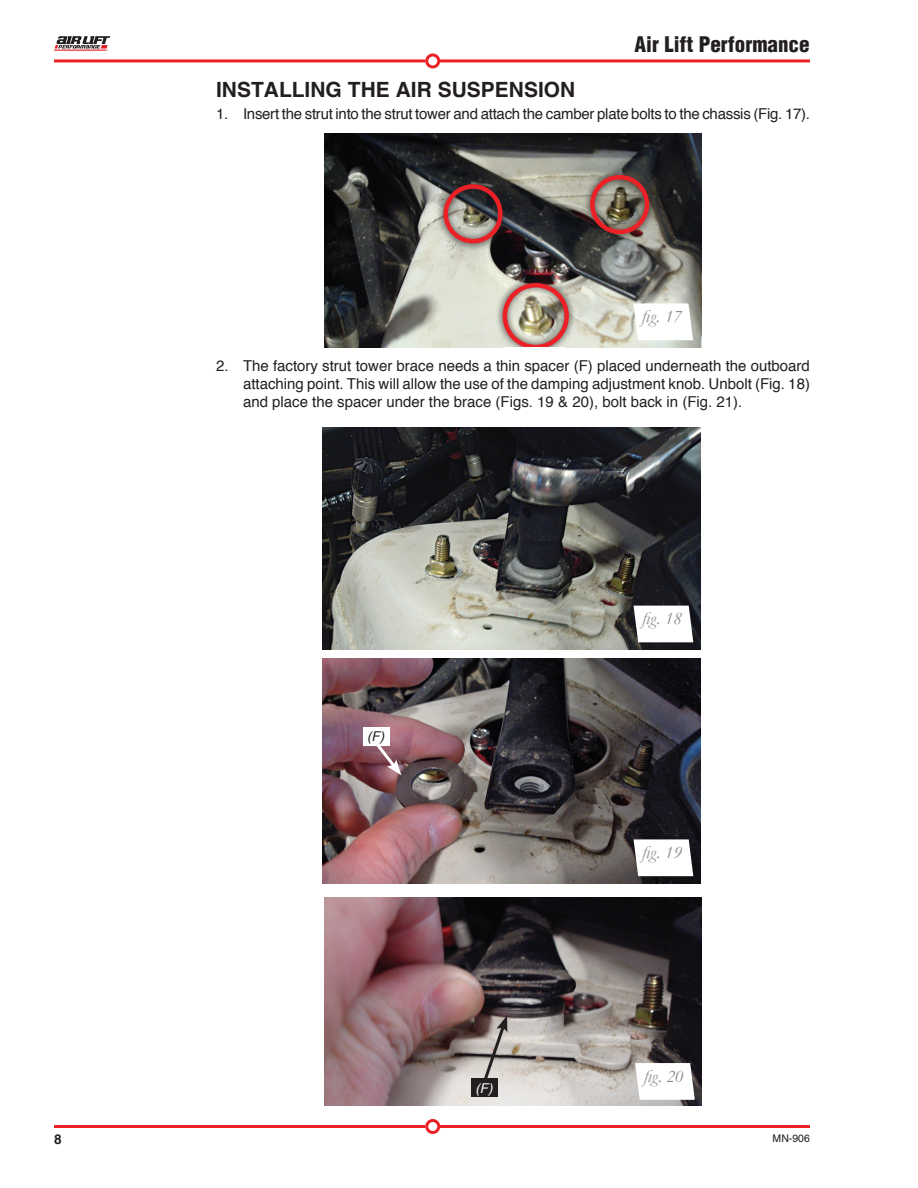
<style>
.page{position:relative;width:918px;height:1188px;background:#fff}
.page>*{position:absolute;margin:0;border:0;box-sizing:border-box;transform-origin:0 0}
.t1{font:700 21px "Helvetica";color:#231f20}
.t2{font:900 condensed 21px "Helvetica";color:#231f20}
.t3{font:italic 18px "Garamond";color:#8a8c8f}
.t4{font:15px/18px "Helvetica";letter-spacing:-.015em;color:#231f20;text-align:justify}
.t5{font:italic 13.5px "Helvetica";color:#231f20}
.t6{font:italic 13.5px "Helvetica";color:#fff}
.t7{font:700 13.5px "Helvetica";color:#231f20}
.t8{font:10.5px "Helvetica";color:#231f20}
</style>
<div class="page">
<hr style="left:439px;top:59px;width:371px;height:3px;background:#ec2127">
<div style="left:425px;top:53px;width:15px;height:15px;border:3px solid #ec2127;border-radius:50%"></div>
<hr style="left:54px;top:59px;width:371px;height:3px;background:#ec2127">
<hr style="left:439px;top:1125px;width:371px;height:3px;background:#ec2127">
<div style="left:425px;top:1119px;width:15px;height:15px;border:3px solid #ec2127;border-radius:50%"></div>
<hr style="left:54px;top:1125px;width:371px;height:3px;background:#ec2127">
<img style="left:324px;top:134px;width:378px;height:214px">
<svg style="left:633px;top:303px;width:60px;height:37px"></svg>
<img style="left:436px;top:177px;width:74px;height:74px">
<div style="left:443px;top:184px;width:60px;height:59px;border:4px solid #ec2127;border-radius:50%"></div>
<img style="left:583px;top:168px;width:74px;height:74px">
<div style="left:590px;top:175px;width:59px;height:59px;border:4px solid #ec2127;border-radius:50%"></div>
<img style="left:495px;top:276px;width:81px;height:72px">
<div style="left:503px;top:283px;width:66px;height:66px;border:4px solid #ec2127;border-radius:50%"></div>
<div style="left:503px;top:348px;width:62px;height:11px;background:#fff"></div>
<img style="left:322px;top:428px;width:378px;height:221px">
<img style="left:322px;top:659px;width:378px;height:224px">
<svg style="left:634px;top:839px;width:59px;height:37px"></svg>
<svg style="left:634px;top:606px;width:59px;height:36px"></svg>
<svg style="left:369px;top:735px;width:32px;height:40px"></svg>
<img style="left:324px;top:897px;width:378px;height:208px">
<svg style="left:635px;top:1063px;width:60px;height:37px"></svg>
<svg style="left:479px;top:1016px;width:28px;height:75px;background:#a29b97"></svg>
<div style="left:363px;top:727px;width:27px;height:18px;background:#fff"></div>
<div style="left:471px;top:1079px;width:27px;height:18px;background:#231f20"></div>
<svg style="left:54px;top:36px;width:56px;height:15px"></svg>
<h1 class="t2" style="left:635px;top:31px;width:176px">Air Lift Performance</h1>
<h1 class="t1" style="left:216px;top:77px;width:361px">INSTALLING THE AIR SUSPENSION</h1>
<p class="t4" style="left:216px;top:105px;width:596px">1. Insert the strut into the strut tower and attach the camber plate bolts to the chassis (Fig. 17).</p>
<p class="t3" style="left:642px;top:304px;width:41px">fig. 17</p>
<p class="t4" style="left:243px;top:357px;width:569px;text-indent:-27px">2. The factory strut tower brace needs a thin spacer (F) placed underneath the outboard attaching point. This will allow the use of the damping adjustment knob. Unbolt (Fig. 18) and place the spacer under the brace (Figs. 19 &amp; 20), bolt back in (Fig. 21).</p>
<p class="t5" style="left:367px;top:729px;width:19px">(F)</p>
<p class="t6" style="left:475px;top:1080px;width:19px">(F)</p>
<p class="t3" style="left:642px;top:606px;width:41px">fig. 18</p>
<p class="t3" style="left:642px;top:840px;width:41px">fig. 19</p>
<p class="t3" style="left:644px;top:1064px;width:41px">fig. 20</p>
<p class="t7" style="left:54px;top:1131px;width:9px">8</p>
<p class="t8" style="left:773px;top:1132px;width:39px">MN-906</p>
</div>
